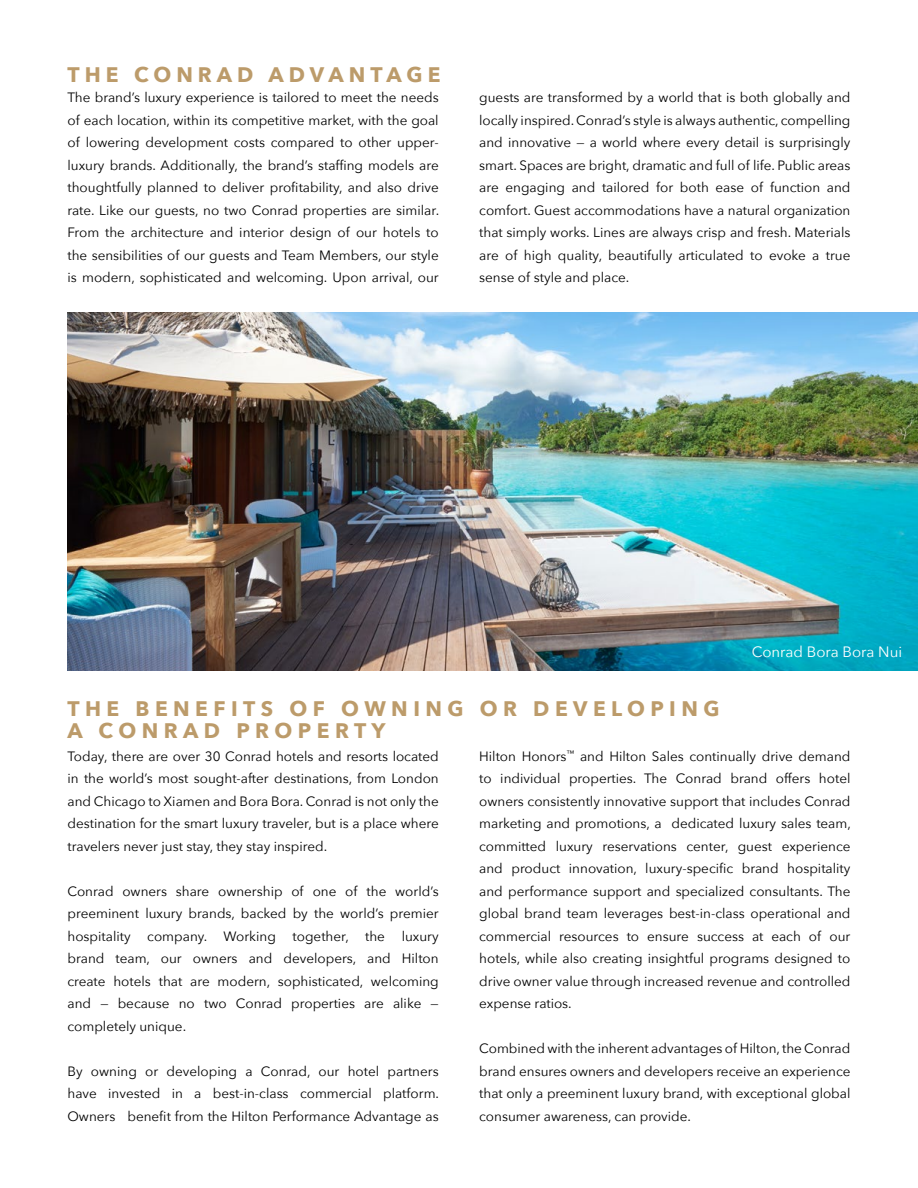
<style>
.page{position:relative;width:918px;height:1188px;background:#fff}
.page>*{position:absolute;margin:0;border:0;box-sizing:border-box;transform-origin:0 0}
.t1{font:700 21px/22.5px "Avenir Next";letter-spacing:.26em;color:#bc9b6a}
.t2{font:700 21px "Avenir Next";letter-spacing:.24em;color:#bc9b6a}
.t3{font:15px "Avenir Next";color:#fff}
.t4{font:13.5px/22.5px "Avenir Next";color:#000;text-align:justify}
</style>
<div class="page">
<img style="left:68px;top:313px;width:850px;height:358px">
<h1 class="t2" style="left:68px;top:57px;width:374px">THE CONRAD ADVANTAGE</h1>
<p class="t4" style="left:68px;top:86px;width:373px">The brand’s luxury experience is tailored to meet the needs of each location, within its competitive market, with the goal of lowering development costs compared to other upper&shy;luxury brands. Additionally, the brand’s staffing models are thoughtfully planned to deliver profitability, and also drive rate. Like our guests, no two Conrad properties are similar.<br>From the architecture and interior design of our hotels to the sensibilities of our guests and Team Members, our style is modern, sophisticated and welcoming. Upon arrival, our</p>
<p class="t4" style="left:479px;top:86px;width:373px">guests are transformed by a world that is both globally and locally inspired. Conrad’s style is always authentic, compelling and innovative — a world where every detail is surprisingly smart. Spaces are bright, dramatic and full of life. Public areas are engaging and tailored for both ease of function and comfort. Guest accommodations have a natural organization that simply works. Lines are always crisp and fresh. Materials are of high quality, beautifully articulated to evoke a true sense of style and place.</p>
<p class="t3" style="left:752px;top:639px;width:152px">Conrad Bora Bora Nui</p>
<h1 class="t1" style="left:68px;top:697px;width:654px">THE BENEFITS OF OWNING OR DEVELOPING<br>A CONRAD PROPERTY</h1>
<p class="t4" style="left:68px;top:744px;width:373px">Today, there are over 30 Conrad hotels and resorts located in the world’s most sought-after destinations, from London and Chicago to Xiamen and Bora Bora. Conrad is not only the destination for the smart luxury traveler, but is a place where travelers never just stay, they stay inspired.</p>
<p class="t4" style="left:68px;top:879px;width:373px">Conrad owners share ownership of one of the world’s preeminent luxury brands, backed by the world’s premier hospitality company. Working together, the luxury brand team, our owners and developers, and Hilton create hotels that are modern, sophisticated, welcoming and — because no two Conrad properties are alike — completely unique.</p>
<p class="t4" style="left:68px;top:1059px;width:373px">By owning or developing a Conrad, our hotel partners have invested in a best-in-class commercial platform.<br>Owners benefit from the Hilton Performance Advantage as</p>
<p class="t4" style="left:479px;top:744px;width:373px">Hilton Honors<sup>™</sup> and Hilton Sales continually drive demand to individual properties. The Conrad brand offers hotel owners consistently innovative support that includes Conrad marketing and promotions, a dedicated luxury sales team, committed luxury reservations center, guest experience and product innovation, luxury-specific brand hospitality and performance support and specialized consultants. The global brand team leverages best-in-class operational and commercial resources to ensure success at each of our hotels, while also creating insightful programs designed to drive owner value through increased revenue and controlled expense ratios.</p>
<p class="t4" style="left:479px;top:1037px;width:373px">Combined with the inherent advantages of Hilton, the Conrad brand ensures owners and developers receive an experience that only a preeminent luxury brand, with exceptional global consumer awareness, can provide.</p>
</div>
